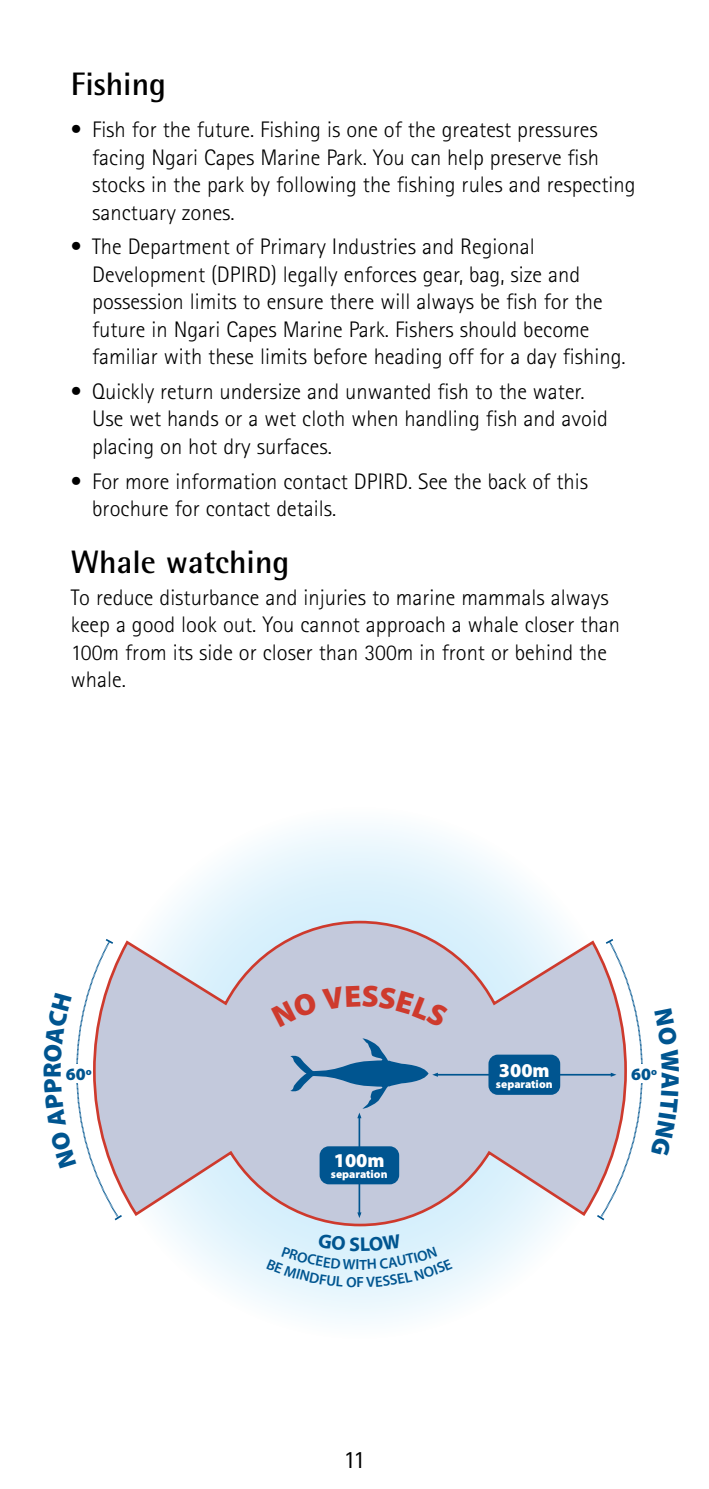
<style>
.page{position:relative;width:709px;height:1489px;background:#fff}
.page>*{position:absolute;margin:0;border:0;box-sizing:border-box;transform-origin:0 0}
.t1{font:700 32.5px "Rotis Semi Sans";color:#000}
.t2{font:900 25.25px "Myriad Pro";color:#005590}
.t3{font:25px "Rotis Sans Serif";color:#000}
.t4{font:300 22.5px/27.5px "Rotis Sans Serif";color:#000}
.t5{font:900 19.75px "Myriad Pro";color:#fff}
.t6{font:900 17.25px "Myriad Pro";color:#005590}
.t7{font:600 14.75px "Myriad Pro";color:#005590}
.t8{font:900 11.5px "Myriad Pro";color:#fff}
</style>
<div class="page">
<svg style="left:93px;top:806px;width:533px;height:533px;fill:#eff9fd"></svg>
<svg style="left:124px;top:919px;width:471px;height:308px"></svg>
<hr style="left:358px;top:1115px;width:2px;height:99px;background:#005590">
<svg style="left:357px;top:1212px;width:4px;height:5px"></svg>
<hr style="left:435px;top:1073px;width:178px;height:2px;background:#005590">
<svg style="left:595px;top:939px;width:48px;height:282px"></svg>
<div style="left:319px;top:1146px;width:80px;height:38px;background:#005590;border-radius:9px"></div>
<div style="left:631px;top:1064px;width:26px;height:19px;background:#fff"></div>
<svg style="left:290px;top:1038px;width:148px;height:80px"></svg>
<div style="left:488px;top:1054px;width:72px;height:40px;background:#005590;border-radius:9px"></div>
<svg style="left:266px;top:1233px;width:187px;height:54px"></svg>
<div style="left:271px;top:985px;width:178px;height:43px;background:#c3c9dc"></div>
<svg style="left:76px;top:939px;width:48px;height:282px"></svg>
<h1 class="t1" style="left:71px;top:64px;width:97px">Fishing</h1>
<p class="t4" style="left:92px;top:116px;width:545px;text-indent:-21px">• Fish for the future. Fishing is one of the greatest pressures facing Ngari Capes Marine Park. You can help preserve fish stocks in the park by following the fishing rules and respecting sanctuary zones.</p>
<p class="t4" style="left:92px;top:233px;width:535px;text-indent:-21px">• The Department of Primary Industries and Regional Development (DPIRD) legally enforces gear, bag, size and possession limits to ensure there will always be fish for the future in Ngari Capes Marine Park. Fishers should become familiar with these limits before heading off for a day fishing.</p>
<p class="t4" style="left:92px;top:377px;width:517px;text-indent:-21px">• Quickly return undersize and unwanted fish to the water.<br>Use wet hands or a wet cloth when handling fish and avoid placing on hot dry surfaces.</p>
<p class="t4" style="left:92px;top:467px;width:497px;text-indent:-21px">• For more information contact DPIRD. See the back of this brochure for contact details.</p>
<h1 class="t1" style="left:71px;top:542px;width:220px">Whale watching</h1>
<p class="t4" style="left:71px;top:583px;width:551px">To reduce disturbance and injuries to marine mammals always keep a good look out. You cannot approach a whale closer than 100m from its side or closer than 300m in front or behind the whale.</p>
<p class="t2" style="left:36px;top:1077px;width:17px;rotate:-90deg">R</p>
<p class="t5" style="left:499px;top:1056px;width:52px">300m</p>
<p class="t8" style="left:496px;top:1075px;width:58px">separation</p>
<p class="t6" style="left:66px;top:1062px;width:27px">60<sup>o</sup></p>
<p class="t5" style="left:334px;top:1147px;width:52px">100m</p>
<p class="t8" style="left:331px;top:1166px;width:58px">separation</p>
<p class="t7" style="left:356px;top:1272px;width:9px">F</p>
<p class="t3" style="left:343px;top:1444px;width:24px">11</p>
<p class="t6" style="left:631px;top:1062px;width:27px">60<sup>o</sup></p>
</div>
